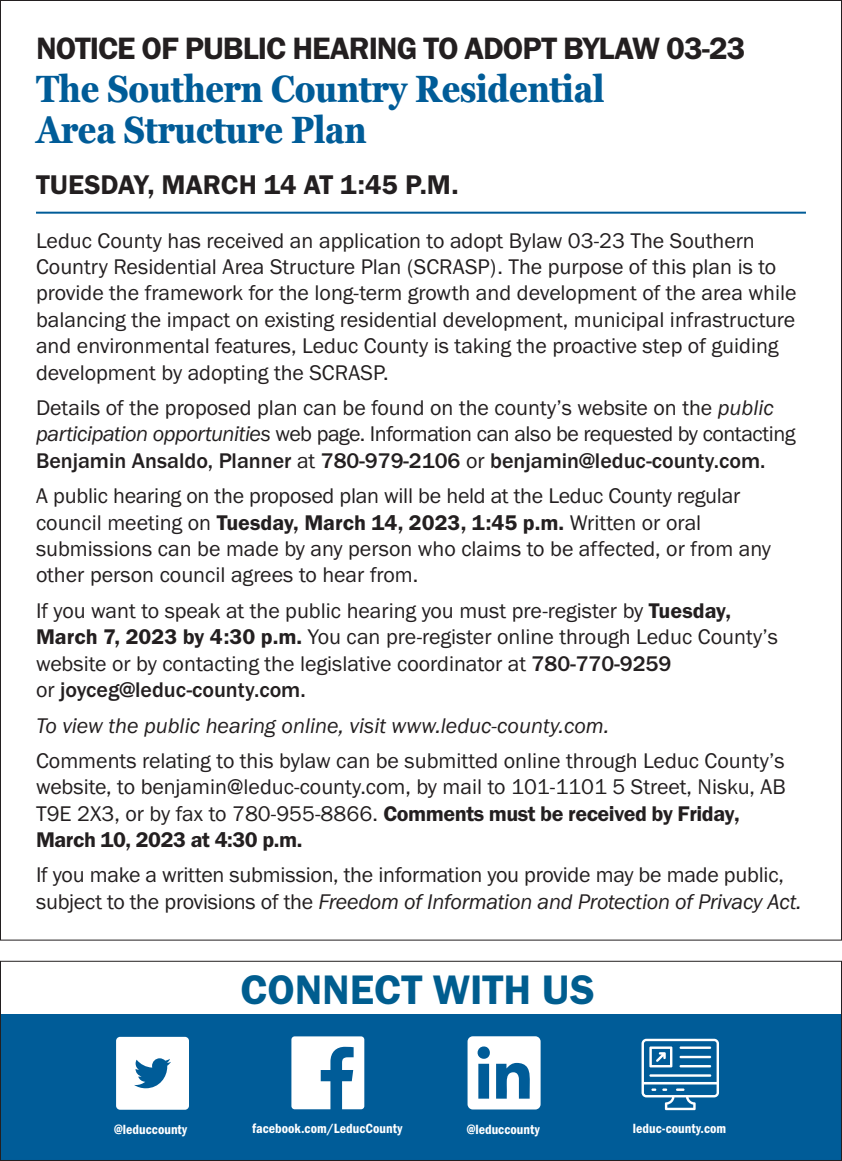
<style>
.page{position:relative;width:842px;height:1161px;background:#fff}
.page>*{position:absolute;margin:0;border:0;box-sizing:border-box;transform-origin:0 0}
.t1{font:42.6px "Franklin Gothic URW Dem";color:#005d8f}
.t2{font:700 condensed 38px/40.8px "Georgia Pro";letter-spacing:-.02em;color:#005c98}
.t3{font:32px "Franklin Gothic URW Dem";letter-spacing:-.03em;color:#231f20}
.t4{font:28px "Franklin Gothic URW Dem";color:#231f20}
.t5{font:22px/26.4px "Franklin Gothic URW Boo";color:#231f20}
.t6{font:22px "Franklin Gothic URW Boo Ita";color:#231f20}
.t7{font:13.8px "Franklin Gothic URW Con Dem";color:#fff}
.s1{font-family:"Franklin Gothic URW Boo Ita"}
.s2{font-family:"Franklin Gothic URW";font-weight:500}
.s3{font-family:"Franklin Gothic URW Dem"}
</style>
<div class="page">
<hr style="left:36px;top:212px;width:770px;height:2px;background:#005c98">
<div style="left:0;top:1014px;width:842px;height:147px;background:#005c98"></div>
<svg style="left:291px;top:1036px;width:73px;height:73px"></svg>
<svg style="left:116px;top:1037px;width:73px;height:72px;background:#dee9f1"></svg>
<svg style="left:641px;top:1038px;width:78px;height:72px"></svg>
<hr style="left:679px;top:1046px;width:32px;height:3px;background:#fff">
<hr style="left:679px;top:1055px;width:32px;height:3px;background:#fff">
<hr style="left:679px;top:1065px;width:32px;height:2px;background:#fff">
<hr style="left:649px;top:1074px;width:62px;height:2px;background:#fff">
<svg style="left:467px;top:1036px;width:73px;height:73px"></svg>
<div style="left:0;top:960px;width:842px;height:201px;border:1px solid #231f20"></div>
<p class="t3" style="left:36px;top:28px;width:711px">NOTICE OF PUBLIC HEARING TO ADOPT BYLAW 03-23</p>
<p class="t2" style="left:36px;top:69px;width:570px">The Southern Country Residential<br>Area Structure Plan</p>
<p class="t4" style="left:36px;top:167px;width:424px">TUESDAY, MARCH 14 AT 1:45 P.M.</p>
<p class="t5" style="left:36px;top:227px;width:762px">Leduc County has received an application to adopt Bylaw 03-23 The Southern Country Residential Area Structure Plan (SCRASP). The purpose of this plan is to provide the framework for the long-term growth and development of the area while balancing the impact on existing residential development, municipal infrastructure and environmental features, Leduc County is taking the proactive step of guiding development by adopting the SCRASP.</p>
<p class="t5" style="left:36px;top:394px;width:761px">Details of the proposed plan can be found on the county’s website on the <span class="s1">public participation opportunities</span> web page. Information can also be requested by contacting<br><span class="s2">Benjamin Ansaldo, Planner</span> at <span class="s2">780-979-2106</span> or <span class="s2">benjamin@leduc-county.com.</span></p>
<p class="t5" style="left:36px;top:482px;width:736px">A public hearing on the proposed plan will be held at the Leduc County regular council meeting on <span class="s3">Tuesday, March 14, 2023, 1:45 p.m.</span> Written or oral submissions can be made by any person who claims to be affected, or from any other person council agrees to hear from.</p>
<p class="t5" style="left:36px;top:597px;width:743px">If you want to speak at the public hearing you must pre-register by <span class="s3">Tuesday, March 7, 2023 by 4:30 p.m.</span> You can pre-register online through Leduc County’s website or by contacting the legislative coordinator at <span class="s2">780-770-9259<br></span>or <span class="s2">joyceg@leduc-county.com.</span></p>
<p class="t6" style="left:36px;top:711px;width:574px">To view the public hearing online, visit www.leduc-county.com.</p>
<p class="t5" style="left:36px;top:747px;width:751px">Comments relating to this bylaw can be submitted online through Leduc County’s website, to benjamin@leduc-county.com, by mail to 101-1101 5 Street, Nisku, AB T9E 2X3, or by fax to 780-955-8866. <span class="s3">Comments must be received by Friday, March 10, 2023 at 4:30 p.m.</span></p>
<p class="t5" style="left:36px;top:861px;width:767px">If you make a written submission, the information you provide may be made public, subject to the provisions of the <span class="s1">Freedom of Information and Protection of Privacy Act.</span></p>
<p class="t1" style="left:240px;top:963px;width:356px">CONNECT WITH US</p>
<p class="t7" style="left:114px;top:1119px;width:74px">@leduccounty</p>
<p class="t7" style="left:252px;top:1119px;width:152px">facebook.com/LeducCounty</p>
<p class="t7" style="left:466px;top:1119px;width:74px">@leduccounty</p>
<p class="t7" style="left:632px;top:1119px;width:95px">leduc-county.com</p>
</div>
